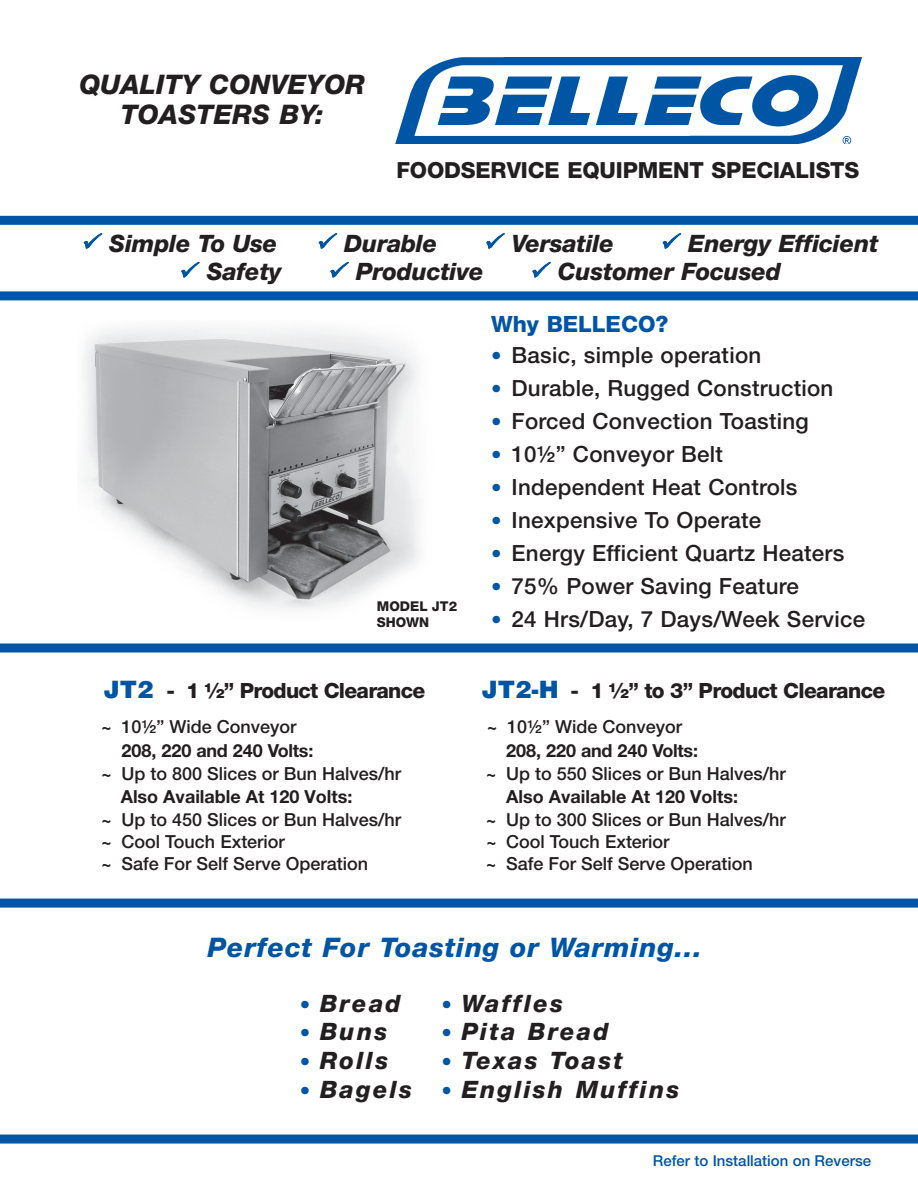
<style>
.page{position:relative;width:918px;height:1188px;background:#fff}
.page>*{position:absolute;margin:0;border:0;box-sizing:border-box;transform-origin:0 0}
.t1{font:italic 800 27px "Helvetica Neue";letter-spacing:.035em;color:#0155a5}
.t2{font:italic 800 27px/30px "Helvetica Neue";letter-spacing:.005em;color:#231f20;text-align:center}
.t3{font:italic 800 24px "Helvetica Neue";letter-spacing:-.01em;color:#231f20}
.t4{font:italic 800 24px "Helvetica Neue";letter-spacing:.09em;color:#231f20}
.t5{font:italic 800 24px "Helvetica Neue";letter-spacing:.095em;color:#231f20}
.t6{font:800 22.5px "Helvetica Neue";color:#0155a5}
.t7{font:500 22.35px "Helvetica Neue";letter-spacing:.015em;color:#231f20}
.t8{font:800 22.2px "Helvetica Neue";letter-spacing:-.005em;color:#231f20}
.t9{font:800 21px "Helvetica Neue";letter-spacing:-.035em;color:#231f20}
.t10{font:500 18px "Helvetica Neue";color:#231f20}
.t11{font:700 18px "Helvetica Neue";color:#231f20}
.t12{font:500 15px "Helvetica Neue";color:#0155a5}
.t13{font:800 13.5px/16.2px "Helvetica Neue";color:#231f20}
.s1{font-size:21px;color:#0155a5}
.s2{font-family:"Helvetica";font-weight:900;font-size:24px;color:#0155a5}
.s3{font-weight:500;font-style:normal;font-size:21px;color:#0155a5}
</style>
<div class="page">
<img style="left:84px;top:327px;width:336px;height:282px">
<img style="left:396px;top:57px;width:465px;height:87px">
<svg style="left:84px;top:233px;width:18px;height:16px"></svg>
<svg style="left:318px;top:233px;width:19px;height:16px"></svg>
<svg style="left:486px;top:233px;width:19px;height:16px"></svg>
<svg style="left:662px;top:233px;width:19px;height:16px"></svg>
<svg style="left:181px;top:262px;width:19px;height:16px"></svg>
<svg style="left:330px;top:262px;width:19px;height:16px"></svg>
<svg style="left:532px;top:262px;width:19px;height:16px"></svg>
<div style="left:0;top:216px;width:918px;height:9px;background:#0155a5"></div>
<div style="left:0;top:291px;width:918px;height:9px;background:#0155a5"></div>
<div style="left:0;top:644px;width:918px;height:8px;background:#0155a5"></div>
<div style="left:0;top:899px;width:918px;height:9px;background:#0155a5"></div>
<div style="left:0;top:1135px;width:918px;height:9px;background:#0155a5"></div>
<hr style="left:917px;top:0;width:1px;height:1188px;background:#000">
<h1 class="t2" style="left:79px;top:69px;width:287px">QUALITY CONVEYOR<br>TOASTERS BY:</h1>
<p class="t8" style="left:397px;top:157px;width:464px">FOODSERVICE EQUIPMENT SPECIALISTS</p>
<h2 class="t3" style="left:109px;top:229px;width:170px">Simple To Use</h2>
<h2 class="t3" style="left:344px;top:229px;width:95px">Durable</h2>
<h2 class="t3" style="left:512px;top:229px;width:104px">Versatile</h2>
<h2 class="t3" style="left:688px;top:229px;width:192px">Energy Efficient</h2>
<h2 class="t3" style="left:207px;top:258px;width:76px">Safety</h2>
<h2 class="t3" style="left:356px;top:258px;width:129px">Productive</h2>
<h2 class="t3" style="left:558px;top:258px;width:225px">Customer Focused</h2>
<p class="t6" style="left:491px;top:311px;width:179px">Why BELLECO?</p>
<p class="t7" style="left:491px;top:342px;width:272px"><span class="s1">•</span> Basic, simple operation</p>
<p class="t7" style="left:491px;top:375px;width:344px"><span class="s1">•</span> Durable, Rugged Construction</p>
<p class="t7" style="left:491px;top:408px;width:319px"><span class="s1">•</span> Forced Convection Toasting</p>
<p class="t7" style="left:491px;top:441px;width:233px"><span class="s1">•</span> 10½” Conveyor Belt</p>
<p class="t7" style="left:491px;top:474px;width:308px"><span class="s1">•</span> Independent Heat Controls</p>
<p class="t7" style="left:491px;top:507px;width:272px"><span class="s1">•</span> Inexpensive To Operate</p>
<p class="t7" style="left:491px;top:540px;width:355px"><span class="s1">•</span> Energy Efficient Quartz Heaters</p>
<p class="t7" style="left:491px;top:573px;width:309px"><span class="s1">•</span> 75% Power Saving Feature</p>
<p class="t7" style="left:491px;top:606px;width:376px"><span class="s1">•</span> 24 Hrs/Day, 7 Days/Week Service</p>
<p class="t13" style="left:377px;top:598px;width:82px">MODEL JT2<br>SHOWN</p>
<p class="t9" style="left:104px;top:678px;width:323px"><span class="s2">JT2</span> - 1 ½” Product Clearance</p>
<p class="t9" style="left:482px;top:678px;width:405px"><span class="s2">JT2-H</span> - 1 ½” to 3” Product Clearance</p>
<p class="t10" style="left:101px;top:716px;width:197px">~ 10½” Wide Conveyor</p>
<p class="t10" style="left:487px;top:716px;width:197px">~ 10½” Wide Conveyor</p>
<p class="t11" style="left:122px;top:739px;width:193px">208, 220 and 240 Volts:</p>
<p class="t11" style="left:506px;top:739px;width:193px">208, 220 and 240 Volts:</p>
<p class="t10" style="left:101px;top:763px;width:302px">~ Up to 800 Slices or Bun Halves/hr</p>
<p class="t10" style="left:486px;top:763px;width:301px">~ Up to 550 Slices or Bun Halves/hr</p>
<p class="t11" style="left:121px;top:785px;width:233px">Also Available At 120 Volts:</p>
<p class="t11" style="left:506px;top:785px;width:233px">Also Available At 120 Volts:</p>
<p class="t10" style="left:101px;top:809px;width:302px">~ Up to 450 Slices or Bun Halves/hr</p>
<p class="t10" style="left:486px;top:809px;width:301px">~ Up to 300 Slices or Bun Halves/hr</p>
<p class="t10" style="left:101px;top:831px;width:185px">~ Cool Touch Exterior</p>
<p class="t10" style="left:486px;top:831px;width:185px">~ Cool Touch Exterior</p>
<p class="t10" style="left:101px;top:853px;width:268px">~ Safe For Self Serve Operation</p>
<p class="t10" style="left:486px;top:853px;width:268px">~ Safe For Self Serve Operation</p>
<h1 class="t1" style="left:208px;top:931px;width:496px">Perfect For Toasting or Warming...</h1>
<h2 class="t3" style="left:300px;top:989px;width:102px"><span class="s3">•</span> Bread</h2>
<h2 class="t5" style="left:442px;top:989px;width:123px"><span class="s3">•</span> Waffles</h2>
<h2 class="t3" style="left:300px;top:1018px;width:89px"><span class="s3">•</span> Buns</h2>
<h2 class="t4" style="left:442px;top:1018px;width:168px"><span class="s3">•</span> Pita Bread</h2>
<h2 class="t3" style="left:300px;top:1046px;width:90px"><span class="s3">•</span> Rolls</h2>
<h2 class="t4" style="left:442px;top:1046px;width:183px"><span class="s3">•</span> Texas Toast</h2>
<h2 class="t4" style="left:300px;top:1075px;width:381px"><span class="s3">•</span> Bagels <span class="s3">•</span> English Muffins</h2>
<p class="t12" style="left:653px;top:1152px;width:220px">Refer to Installation on Reverse</p>
</div>
